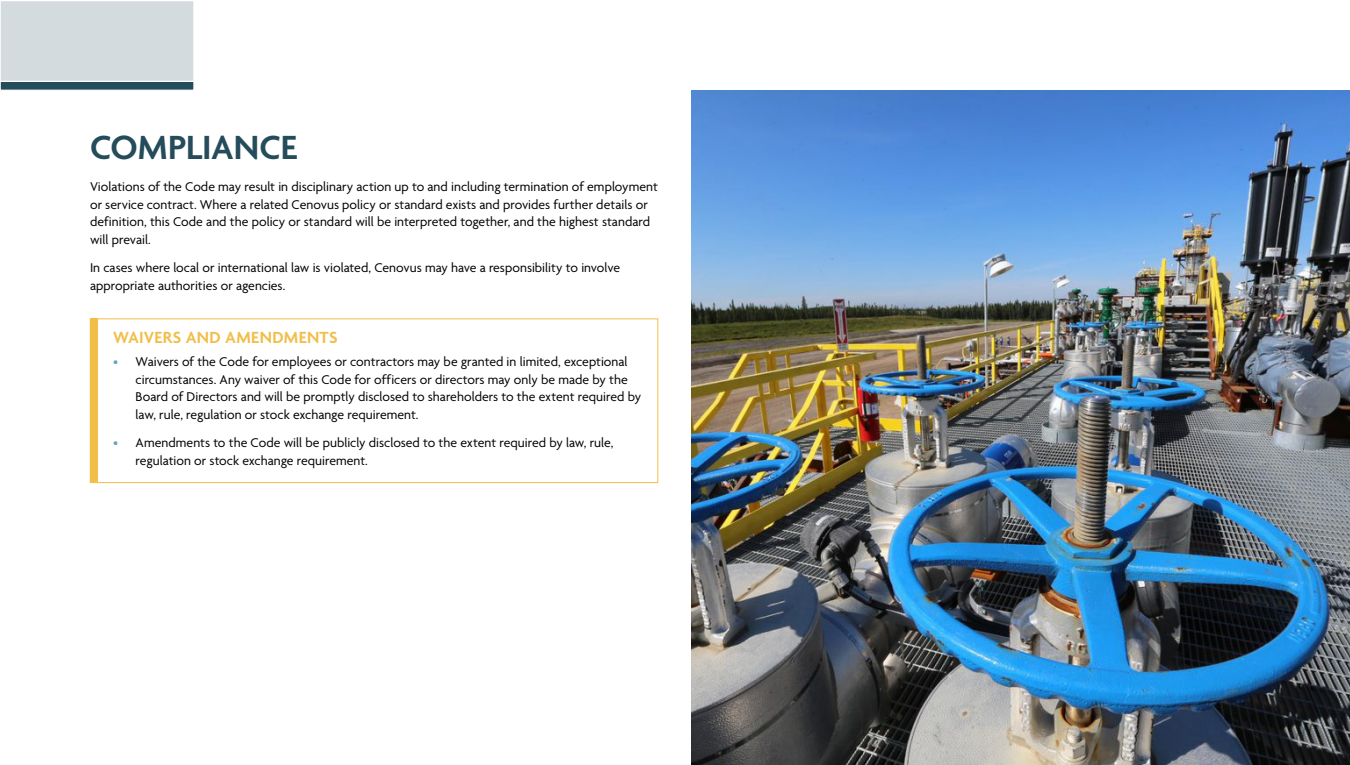
<style>
.page{position:relative;width:1350px;height:765px;background:#fff}
.page>*{position:absolute;margin:0;border:0;box-sizing:border-box;transform-origin:0 0}
.t1{font:600 36.25px "Agenda";letter-spacing:-.005em;color:#244c5a}
.t2{font:600 17.5px "Agenda";letter-spacing:.02em;color:#f1be48}
.t3{font:13.75px/17.5px "Agenda";color:#000}
.s1{color:#6ba4b8}
</style>
<div class="page">
<div style="left:90px;top:319px;width:568px;height:164px;border:1px solid #f1be48"></div>
<div style="left:90px;top:319px;width:8px;height:163px;background:#f1be48"></div>
<img style="left:692px;top:90px;width:658px;height:675px">
<svg style="left:0;top:1px;width:194px;height:89px;background:#c5cfd3"></svg>
<h1 class="t1" style="left:90px;top:128px;width:209px">COMPLIANCE</h1>
<p class="t3" style="left:90px;top:179px;width:569px">Violations of the Code may result in disciplinary action up to and including termination of employment or service contract. Where a related Cenovus policy or standard exists and provides further details or definition, this Code and the policy or standard will be interpreted together, and the highest standard will prevail.</p>
<p class="t3" style="left:90px;top:260px;width:532px">In cases where local or international law is violated, Cenovus may have a responsibility to involve appropriate authorities or agencies.</p>
<p class="t2" style="left:113px;top:328px;width:226px">WAIVERS AND AMENDMENTS</p>
<p class="t3" style="left:136px;top:354px;width:507px;text-indent:-22px"><span class="s1">•</span> Waivers of the Code for employees or contractors may be granted in limited, exceptional circumstances. Any waiver of this Code for officers or directors may only be made by the Board of Directors and will be promptly disclosed to shareholders to the extent required by law, rule, regulation or stock exchange requirement.</p>
<p class="t3" style="left:136px;top:435px;width:479px;text-indent:-22px"><span class="s1">•</span> Amendments to the Code will be publicly disclosed to the extent required by law, rule, regulation or stock exchange requirement.</p>
</div>
